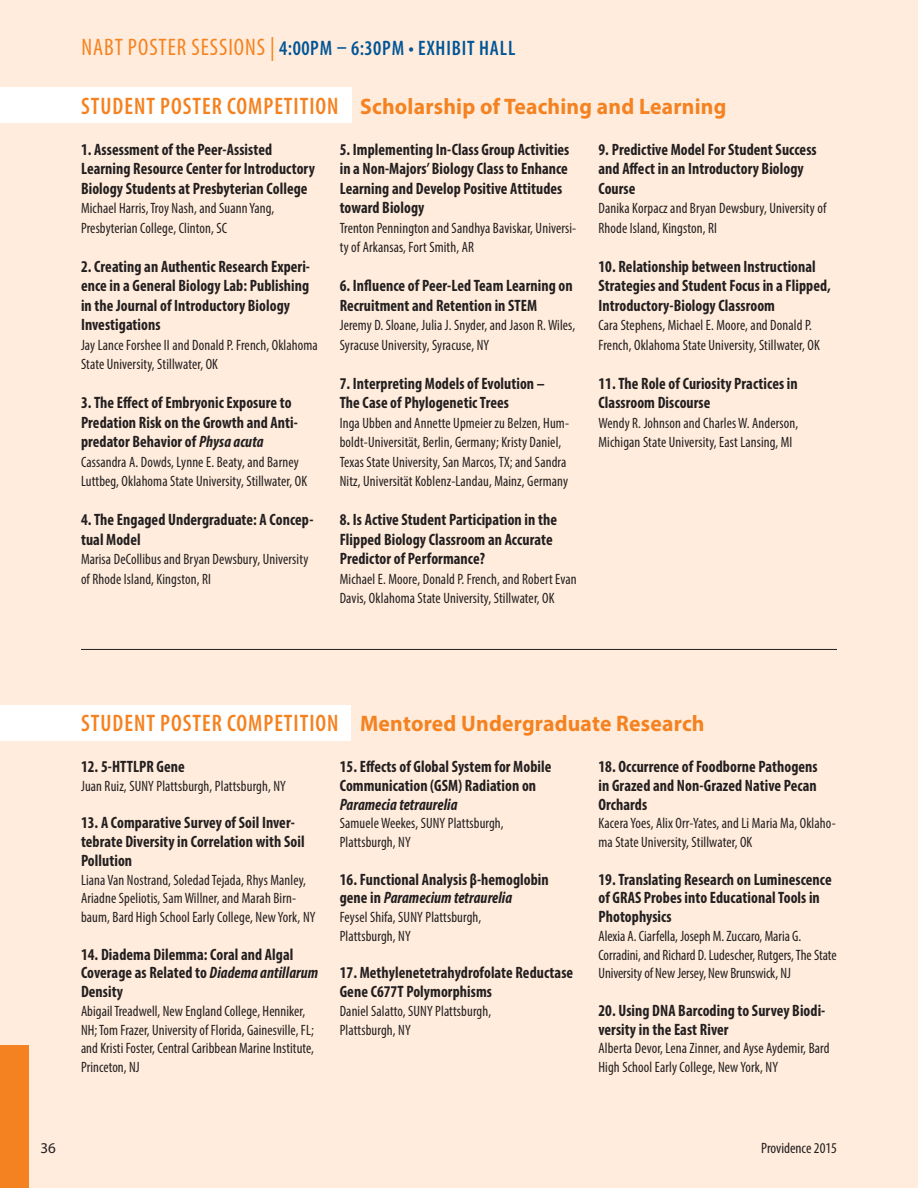
<style>
.page{position:relative;width:918px;height:1188px;background:#ffecdc}
.page>*{position:absolute;margin:0;border:0;box-sizing:border-box;transform-origin:0 0}
.t1{font:700 22.5px "Myriad Pro";letter-spacing:.01em;color:#f58220;scale:.96 1}
.t2{font:600 condensed 21px "Myriad Pro";letter-spacing:.04em;color:#005596;scale:.96 1}
.t3{font:700 condensed 16.5px/19.5px "Myriad Pro";letter-spacing:.005em;color:#231f20;scale:.96 1}
.t4{font:italic 700 condensed 16.5px "Myriad Pro";letter-spacing:.005em;color:#231f20;scale:.96 1}
.t5{font:condensed 15px/19.5px "Myriad Pro";letter-spacing:.01em;color:#231f20;scale:.96 1}
.t6{font:condensed 15px "Myriad Pro";letter-spacing:.01em;color:#231f20}
.t7{font:15px "Myriad Pro";color:#231f20}
.s1{font-weight:400;font-size:24px;color:#f58220}
.s2{font-weight:600;font-stretch:condensed;font-size:24px}
.s3{font-style:italic}
</style>
<div class="page">
<div style="left:0;top:87px;width:352px;height:36px;background:#fff"></div>
<div style="left:0;top:705px;width:350px;height:36px;background:#fff"></div>
<hr style="left:81px;top:649px;width:756px;height:1px;background:#231f20">
<div style="left:0;top:1045px;width:29px;height:143px;background:#f58220"></div>
<h2 class="t2" style="left:82px;top:35px;width:453px"><span class="s1">NABT POSTER SESSIONS |</span> 4:00PM – 6:30PM • EXHIBIT HALL</h2>
<h1 class="t1" style="left:81px;top:92px;width:674px"><span class="s2">STUDENT POSTER COMPETITION</span> Scholarship of Teaching and Learning</h1>
<p class="t3" style="left:81px;top:139px;width:245px">1. Assessment of the Peer-Assisted<br>Learning Resource Center for Introductory<br>Biology Students at Presbyterian College</p>
<p class="t5" style="left:81px;top:198px;width:203px">Michael Harris, Troy Nash, and Suann Yang,<br>Presbyterian College, Clinton, SC</p>
<p class="t3" style="left:81px;top:256px;width:240px">2. Creating an Authentic Research Experi&shy;ence in a General Biology Lab: Publishing in the Journal of Introductory Biology Investigations</p>
<p class="t5" style="left:81px;top:335px;width:248px">Jay Lance Forshee II and Donald P. French, Oklahoma<br>State University, Stillwater, OK</p>
<p class="t3" style="left:81px;top:392px;width:228px">3. The Effect of Embryonic Exposure to<br>Predation Risk on the Growth and Anti&shy;predator Behavior of <span class="s3">Physa acuta</span></p>
<p class="t5" style="left:81px;top:452px;width:237px">Cassandra A. Dowds, Lynne E. Beaty, and Barney<br>Luttbeg, Oklahoma State University, Stillwater, OK</p>
<p class="t3" style="left:81px;top:509px;width:244px">4. The Engaged Undergraduate: A Concep&shy;tual Model</p>
<p class="t5" style="left:81px;top:549px;width:238px">Marisa DeCollibus and Bryan Dewsbury, University of Rhode Island, Kingston, RI</p>
<p class="t3" style="left:340px;top:139px;width:241px">5. Implementing In-Class Group Activities in a Non-Majors’ Biology Class to Enhance Learning and Develop Positive Attitudes toward Biology</p>
<p class="t5" style="left:340px;top:218px;width:248px">Trenton Pennington and Sandhya Baviskar, Universi&shy;ty of Arkansas, Fort Smith, AR</p>
<p class="t3" style="left:340px;top:275px;width:244px">6. Influence of Peer-Led Team Learning on<br>Recruitment and Retention in STEM</p>
<p class="t5" style="left:340px;top:315px;width:247px">Jeremy D. Sloane, Julia J. Snyder, and Jason R. Wiles,<br>Syracuse University, Syracuse, NY</p>
<p class="t3" style="left:340px;top:373px;width:215px">7. Interpreting Models of Evolution –<br>The Case of Phylogenetic Trees</p>
<p class="t5" style="left:340px;top:413px;width:240px">Inga Ubben and Annette Upmeier zu Belzen, Hum&shy;boldt-Universität, Berlin, Germany; Kristy Daniel, Texas State University, San Marcos, TX; and Sandra Nitz, Universität Koblenz-Landau, Mainz, Germany</p>
<p class="t3" style="left:340px;top:509px;width:228px">8. Is Active Student Participation in the<br>Flipped Biology Classroom an Accurate<br>Predictor of Performance?</p>
<p class="t5" style="left:340px;top:569px;width:248px">Michael E. Moore, Donald P. French, and Robert Evan<br>Davis, Oklahoma State University, Stillwater, OK</p>
<p class="t3" style="left:598px;top:139px;width:229px">9. Predictive Model For Student Success and Affect in an Introductory Biology<br>Course</p>
<p class="t5" style="left:598px;top:198px;width:239px">Danika Korpacz and Bryan Dewsbury, University of<br>Rhode Island, Kingston, RI</p>
<p class="t3" style="left:598px;top:256px;width:244px">10. Relationship between Instructional<br>Strategies and Student Focus in a Flipped,<br>Introductory-Biology Classroom</p>
<p class="t5" style="left:598px;top:315px;width:232px">Cara Stephens, Michael E. Moore, and Donald P.<br>French, Oklahoma State University, Stillwater, OK</p>
<p class="t3" style="left:598px;top:373px;width:209px">11. The Role of Curiosity Practices in<br>Classroom Discourse</p>
<p class="t5" style="left:598px;top:413px;width:210px">Wendy R. Johnson and Charles W. Anderson,<br>Michigan State University, East Lansing, MI</p>
<h1 class="t1" style="left:81px;top:709px;width:651px"><span class="s2">STUDENT POSTER COMPETITION</span> Mentored Undergraduate Research</h1>
<p class="t3" style="left:81px;top:757px;width:110px">12. 5-HTTLPR Gene</p>
<p class="t5" style="left:81px;top:776px;width:215px">Juan Ruiz, SUNY Plattsburgh, Plattsburgh, NY</p>
<p class="t3" style="left:81px;top:813px;width:235px;line-height:18.8px">13. A Comparative Survey of Soil Inver&shy;tebrate Diversity in Correlation with Soil<br>Pollution</p>
<p class="t5" style="left:81px;top:870px;width:246px;line-height:18.8px">Liana Van Nostrand, Soledad Tejada, Rhys Manley,<br>Ariadne Speliotis, Sam Willner, and Marah Birn&shy;baum, Bard High School Early College, New York, NY</p>
<p class="t3" style="left:81px;top:944px;width:249px;line-height:18.8px">14. Diadema Dilemma: Coral and Algal<br>Coverage as Related to <span class="s3">Diadema antillarum<br></span>Density</p>
<p class="t5" style="left:81px;top:1001px;width:244px;line-height:18.8px">Abigail Treadwell, New England College, Henniker, NH; Tom Frazer, University of Florida, Gainesville, FL; and Kristi Foster, Central Caribbean Marine Institute, Princeton, NJ</p>
<p class="t3" style="left:340px;top:757px;width:222px;line-height:18.8px">15. Effects of Global System for Mobile<br>Communication (GSM) Radiation on</p>
<p class="t4" style="left:340px;top:794px;width:124px">Paramecia tetraurelia</p>
<p class="t5" style="left:340px;top:814px;width:172px;line-height:18.8px">Samuele Weekes, SUNY Plattsburgh,<br>Plattsburgh, NY</p>
<p class="t3" style="left:340px;top:869px;width:219px;line-height:18.8px">16. Functional Analysis β-hemoglobin gene in <span class="s3">Paramecium tetraurelia</span></p>
<p class="t5" style="left:340px;top:908px;width:149px;line-height:18.8px">Feysel Shifa, SUNY Plattsburgh,<br>Plattsburgh, NY</p>
<p class="t3" style="left:340px;top:963px;width:245px;line-height:18.8px">17. Methylenetetrahydrofolate Reductase<br>Gene C677T Polymorphisms</p>
<p class="t5" style="left:340px;top:1001px;width:159px;line-height:18.8px">Daniel Salatto, SUNY Plattsburgh,<br>Plattsburgh, NY</p>
<p class="t3" style="left:598px;top:757px;width:230px;line-height:18.8px;text-align:justify">18. Occurrence of Foodborne Pathogens in Grazed and Non-Grazed Native Pecan Orchards</p>
<p class="t5" style="left:598px;top:814px;width:249px;line-height:18.8px">Kacera Yoes, Alix Orr-Yates, and Li Maria Ma, Oklaho&shy;ma State University, Stillwater, OK</p>
<p class="t3" style="left:598px;top:869px;width:244px;line-height:18.8px">19. Translating Research on Luminescence of GRAS Probes into Educational Tools in<br>Photophysics</p>
<p class="t5" style="left:598px;top:926px;width:249px;line-height:18.8px">Alexia A. Ciarfella, Joseph M. Zuccaro, Maria G.<br>Corradini, and Richard D. Ludescher, Rutgers, The State<br>University of New Jersey, New Brunswick, NJ</p>
<p class="t3" style="left:598px;top:1001px;width:238px;line-height:18.8px">20. Using DNA Barcoding to Survey Biodi&shy;versity in the East River</p>
<p class="t5" style="left:598px;top:1039px;width:242px;line-height:18.8px">Alberta Devor, Lena Zinner, and Ayse Aydemir, Bard<br>High School Early College, New York, NY</p>
<p class="t7" style="left:40px;top:1139px;width:17px">36</p>
<p class="t6" style="left:761px;top:1139px;width:77px">Providence 2015</p>
</div>
